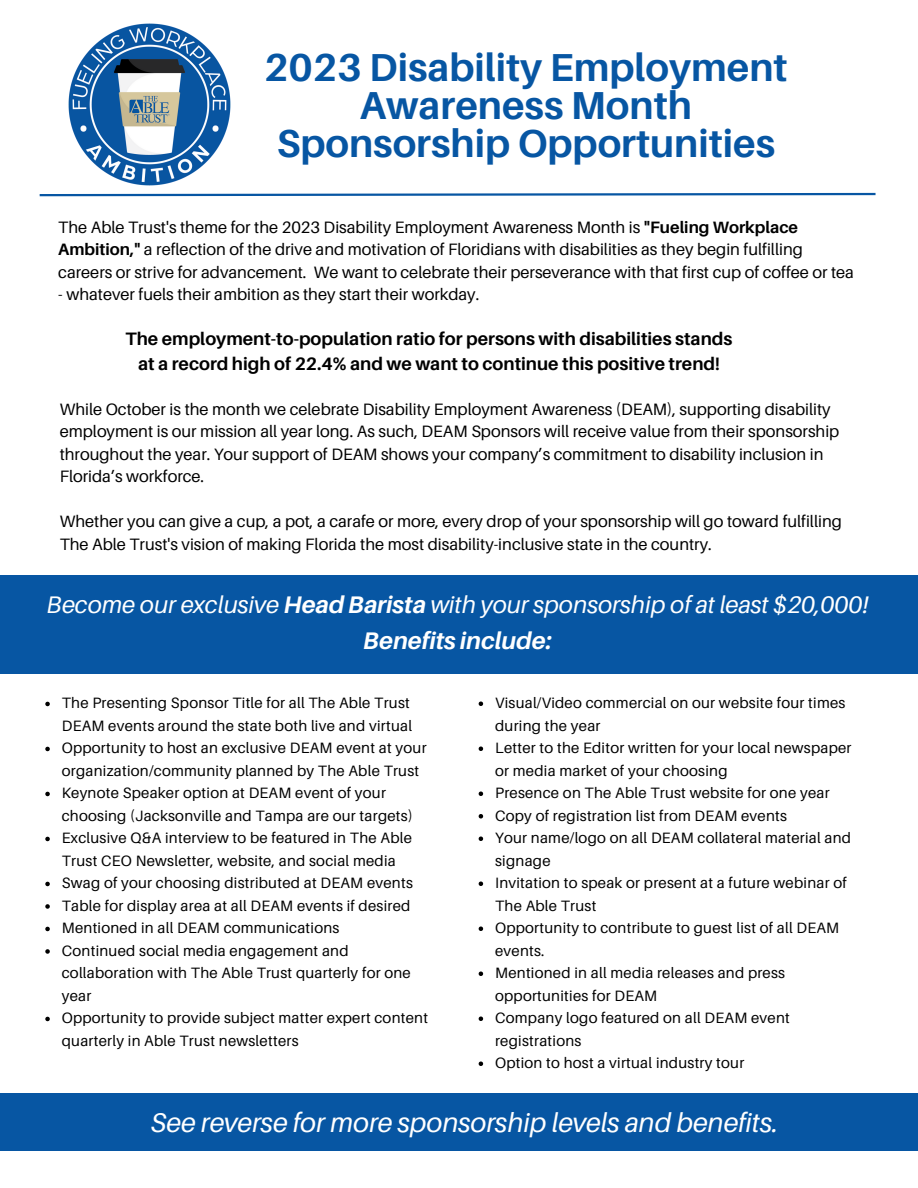
<style>
.page{position:relative;width:918px;height:1188px;background:#fff}
.page>*{position:absolute;margin:0;border:0;box-sizing:border-box;transform-origin:0 0}
.t1{font:700 39px/38.2px "Aileron";color:#0756a3;text-align:center}
.t2{font:italic 27px "Aileron";color:#fff}
.t3{font:italic 24px "Aileron";color:#fff}
.t4{font:italic 700 24px "Aileron";color:#fff}
.t5{font:700 18px/24.8px "Aileron";color:#000;text-align:center}
.t6{font:16.5px/22.5px "Aileron";color:#000}
.t7{font:15px/22.5px "Aileron";letter-spacing:.015em;color:#000}
.s1{font-weight:700}
</style>
<div class="page">
<div style="left:0;top:1093px;width:918px;height:57px;background:#0756a3"></div>
<div style="left:0;top:575px;width:918px;height:99px;background:#0756a3"></div>
<svg style="left:39px;top:192px;width:837px;height:5px"></svg>
<img style="left:60px;top:23px;width:180px;height:171px">
<svg style="left:45px;top:702px;width:5px;height:4px"></svg>
<svg style="left:45px;top:747px;width:5px;height:4px"></svg>
<svg style="left:45px;top:792px;width:5px;height:4px"></svg>
<svg style="left:45px;top:837px;width:5px;height:4px"></svg>
<svg style="left:45px;top:882px;width:5px;height:4px"></svg>
<svg style="left:45px;top:904px;width:5px;height:5px"></svg>
<svg style="left:45px;top:927px;width:5px;height:4px"></svg>
<svg style="left:45px;top:949px;width:5px;height:5px"></svg>
<svg style="left:45px;top:1017px;width:5px;height:4px"></svg>
<svg style="left:479px;top:702px;width:4px;height:4px"></svg>
<svg style="left:479px;top:747px;width:4px;height:4px"></svg>
<svg style="left:479px;top:792px;width:4px;height:4px"></svg>
<svg style="left:479px;top:814px;width:4px;height:5px"></svg>
<svg style="left:479px;top:837px;width:4px;height:4px"></svg>
<svg style="left:479px;top:882px;width:4px;height:4px"></svg>
<svg style="left:479px;top:927px;width:4px;height:4px"></svg>
<svg style="left:479px;top:972px;width:4px;height:4px"></svg>
<svg style="left:479px;top:1017px;width:4px;height:4px"></svg>
<svg style="left:479px;top:1062px;width:4px;height:4px"></svg>
<p class="t1" style="left:264px;top:47px;width:525px">2023 Disability Employment<br>Awareness Month</p>
<p class="t1" style="left:277px;top:123px;width:500px">Sponsorship Opportunities</p>
<p class="t6" style="left:58px;top:215px;width:797px">The Able Trust's theme for the 2023 Disability Employment Awareness Month is <span class="s1">"Fueling Workplace<br>Ambition,"</span> a reflection of the drive and motivation of Floridians with disabilities as they begin fulfilling careers or strive for advancement. We want to celebrate their perseverance with that first cup of coffee or tea</p>
<p class="t6" style="left:58px;top:283px;width:423px">- whatever fuels their ambition as they start their workday.</p>
<p class="t5" style="left:126px;top:326px;width:608px">The employment-to-population ratio for persons with disabilities stands at a record high of 22.4% and we want to continue this positive trend!</p>
<p class="t6" style="left:60px;top:397px;width:781px">While October is the month we celebrate Disability Employment Awareness (DEAM), supporting disability employment is our mission all year long. As such, DEAM Sponsors will receive value from their sponsorship throughout the year. Your support of DEAM shows your company’s commitment to disability inclusion in Florida’s workforce.</p>
<p class="t6" style="left:60px;top:510px;width:784px">Whether you can give a cup, a pot, a carafe or more, every drop of your sponsorship will go toward fulfilling<br>The Able Trust's vision of making Florida the most disability-inclusive state in the country.</p>
<p class="t3" style="left:46px;top:590px;width:824px">Become our exclusive <span class="s1">Head Barista</span> with your sponsorship of at least $20,000!</p>
<p class="t4" style="left:363px;top:626px;width:190px">Benefits include:</p>
<p class="t7" style="left:62px;top:692px;width:352px">The Presenting Sponsor Title for all The Able Trust<br>DEAM events around the state both live and virtual</p>
<p class="t7" style="left:62px;top:737px;width:366px">Opportunity to host an exclusive DEAM event at your organization/community planned by The Able Trust</p>
<p class="t7" style="left:62px;top:782px;width:352px">Keynote Speaker option at DEAM event of your choosing (Jacksonville and Tampa are our targets)</p>
<p class="t7" style="left:62px;top:827px;width:352px">Exclusive Q&amp;A interview to be featured in The Able<br>Trust CEO Newsletter, website, and social media</p>
<p class="t7" style="left:62px;top:872px;width:353px">Swag of your choosing distributed at DEAM events</p>
<p class="t7" style="left:62px;top:894px;width:350px">Table for display area at all DEAM events if desired</p>
<p class="t7" style="left:62px;top:917px;width:279px">Mentioned in all DEAM communications</p>
<p class="t7" style="left:62px;top:939px;width:351px">Continued social media engagement and collaboration with The Able Trust quarterly for one year</p>
<p class="t7" style="left:62px;top:1007px;width:368px">Opportunity to provide subject matter expert content quarterly in Able Trust newsletters</p>
<p class="t7" style="left:495px;top:691px;width:352px">Visual/Video commercial on our website four times during the year</p>
<p class="t7" style="left:495px;top:736px;width:358px">Letter to the Editor written for your local newspaper or media market of your choosing</p>
<p class="t7" style="left:495px;top:781px;width:336px">Presence on The Able Trust website for one year</p>
<p class="t7" style="left:495px;top:804px;width:293px">Copy of registration list from DEAM events</p>
<p class="t7" style="left:495px;top:826px;width:358px">Your name/logo on all DEAM collateral material and signage</p>
<p class="t7" style="left:495px;top:871px;width:353px">Invitation to speak or present at a future webinar of<br>The Able Trust</p>
<p class="t7" style="left:495px;top:916px;width:346px">Opportunity to contribute to guest list of all DEAM events.</p>
<p class="t7" style="left:495px;top:961px;width:292px">Mentioned in all media releases and press opportunities for DEAM</p>
<p class="t7" style="left:495px;top:1006px;width:296px">Company logo featured on all DEAM event registrations</p>
<p class="t7" style="left:495px;top:1051px;width:251px">Option to host a virtual industry tour</p>
<p class="t2" style="left:151px;top:1106px;width:629px">See reverse for more sponsorship levels and benefits.</p>
</div>
